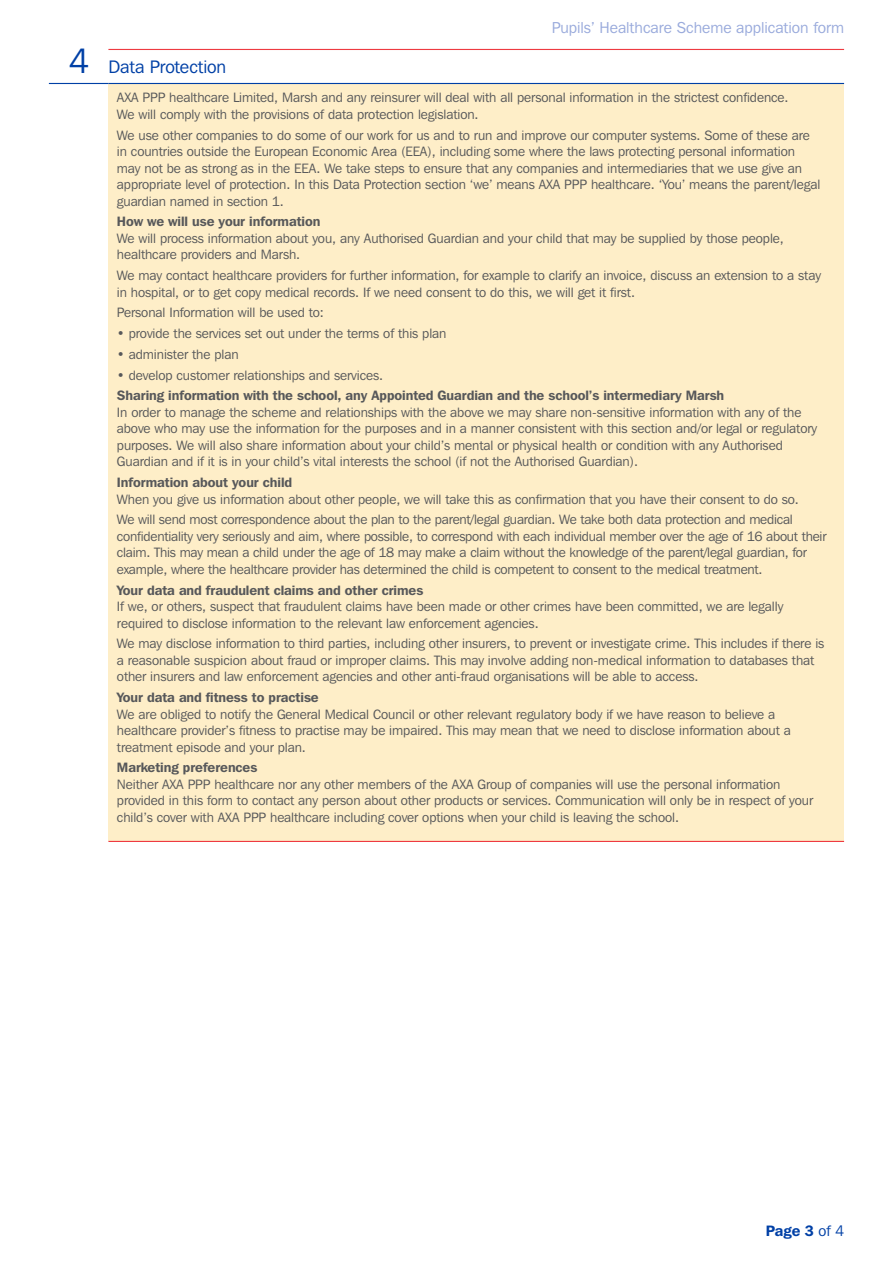
<style>
.page{position:relative;width:893px;height:1263px;background:#fff}
.page>*{position:absolute;margin:0;border:0;box-sizing:border-box;transform-origin:0 0}
.t1{font:34.5px "Franklin Gothic IT Cby BT";color:#0040a6}
.Section_title{font:18px "Franklin Gothic IT Cby BT";letter-spacing:-.01em;color:#0040a6}
.t2{font:15.75px "Franklin Gothic IT Cby BT";color:#9aabdc}
.t3{font:600 15px "Franklin Gothic IT Cby BT";color:#0040a6}
.t4{font:13.5px/16.5px "Franklin Gothic IT Cby BT";letter-spacing:-.005em;color:#57585a}
.t5{font:600 13.5px "Franklin Gothic IT Cby BT";letter-spacing:-.005em;color:#57585a}
.s1{font-weight:400}
</style>
<div class="page">
<div style="left:108px;top:83px;width:736px;height:758px;background:#feeec8"></div>
<hr style="left:108px;top:49px;width:736px;height:1px;background:#ee3a41">
<hr style="left:49px;top:83px;width:59px;height:1px;background:#0040a6">
<hr style="left:108px;top:841px;width:736px;height:1px;background:#ee3a41">
<hr style="left:108px;top:83px;width:736px;height:1px;background:#0040a6">
<p class="t1" style="left:68px;top:40px;width:22px">4</p>
<p class="t2" style="left:552px;top:18px;width:294px">Pupils’ Healthcare Scheme application form</p>
<p class="Section_title" style="left:108px;top:56px;width:119px">Data Protection</p>
<p class="t4" style="left:117px;top:89px;width:673px">AXA PPP healthcare Limited, Marsh and any reinsurer will deal with all personal information in the strictest confidence.<br>We will comply with the provisions of data protection legislation.</p>
<p class="t4" style="left:117px;top:126px;width:705px">We use other companies to do some of our work for us and to run and improve our computer systems. Some of these are in countries outside the European Economic Area (EEA), including some where the laws protecting personal information may not be as strong as in the EEA. We take steps to ensure that any companies and intermediaries that we use give an appropriate level of protection. In this Data Protection section ‘we’ means AXA PPP healthcare. ‘You’ means the parent/legal guardian named in section 1.</p>
<p class="t5" style="left:117px;top:213px;width:205px">How we will use your information</p>
<p class="t4" style="left:117px;top:230px;width:669px">We will process information about you, any Authorised Guardian and your child that may be supplied by those people, healthcare providers and Marsh.</p>
<p class="t4" style="left:117px;top:267px;width:706px">We may contact healthcare providers for further information, for example to clarify an invoice, discuss an extension to a stay in hospital, or to get copy medical records. If we need consent to do this, we will get it first.</p>
<p class="t4" style="left:117px;top:304px;width:208px">Personal Information will be used to:</p>
<p class="t4" style="left:117px;top:325px;width:331px">• provide the services set out under the terms of this plan</p>
<p class="t4" style="left:117px;top:346px;width:123px">• administer the plan</p>
<p class="t4" style="left:117px;top:366px;width:268px">• develop customer relationships and services.</p>
<p class="t5" style="left:117px;top:387px;width:609px">Sharing information with the school, any Appointed Guardian and the school’s intermediary Marsh</p>
<p class="t4" style="left:117px;top:404px;width:702px">In order to manage the scheme and relationships with the above we may share non-sensitive information with any of the above who may use the information for the purposes and in a manner consistent with this section and/or legal or regulatory purposes. We will also share information about your child’s mental or physical health or condition with any Authorised Guardian and if it is in your child’s vital interests the school (if not the Authorised Guardian).</p>
<p class="t5" style="left:117px;top:474px;width:177px">Information about your child</p>
<p class="t4" style="left:117px;top:490px;width:684px">When you give us information about other people, we will take this as confirmation that you have their consent to do so.</p>
<p class="t4" style="left:117px;top:511px;width:711px">We will send most correspondence about the plan to the parent/legal guardian. We take both data protection and medical confidentiality very seriously and aim, where possible, to correspond with each individual member over the age of 16 about their claim. This may mean a child under the age of 18 may make a claim without the knowledge of the parent/legal guardian, for example, where the healthcare provider has determined the child is competent to consent to the medical treatment.</p>
<p class="t5" style="left:117px;top:581px;width:308px">Your data and fraudulent claims and other crimes</p>
<p class="t4" style="left:117px;top:598px;width:668px">If we, or others, suspect that fraudulent claims have been made or other crimes have been committed, we are legally required to disclose information to the relevant law enforcement agencies.</p>
<p class="t4" style="left:117px;top:635px;width:709px">We may disclose information to third parties, including other insurers, to prevent or investigate crime. This includes if there is a reasonable suspicion about fraud or improper claims. This may involve adding non-medical information to databases that other insurers and law enforcement agencies and other anti-fraud organisations will be able to access.</p>
<p class="t5" style="left:117px;top:689px;width:203px">Your data and fitness to practise</p>
<p class="t4" style="left:117px;top:705px;width:675px">We are obliged to notify the General Medical Council or other relevant regulatory body if we have reason to believe a healthcare provider’s fitness to practise may be impaired. This may mean that we need to disclose information about a treatment episode and your plan.</p>
<p class="t5" style="left:117px;top:759px;width:142px">Marketing preferences</p>
<p class="t4" style="left:117px;top:776px;width:698px">Neither AXA PPP healthcare nor any other members of the AXA Group of companies will use the personal information provided in this form to contact any person about other products or services. Communication will only be in respect of your child’s cover with AXA PPP healthcare including cover options when your child is leaving the school.</p>
<p class="t3" style="left:766px;top:1221px;width:80px">Page 3 <span class="s1">of 4</span></p>
</div>
